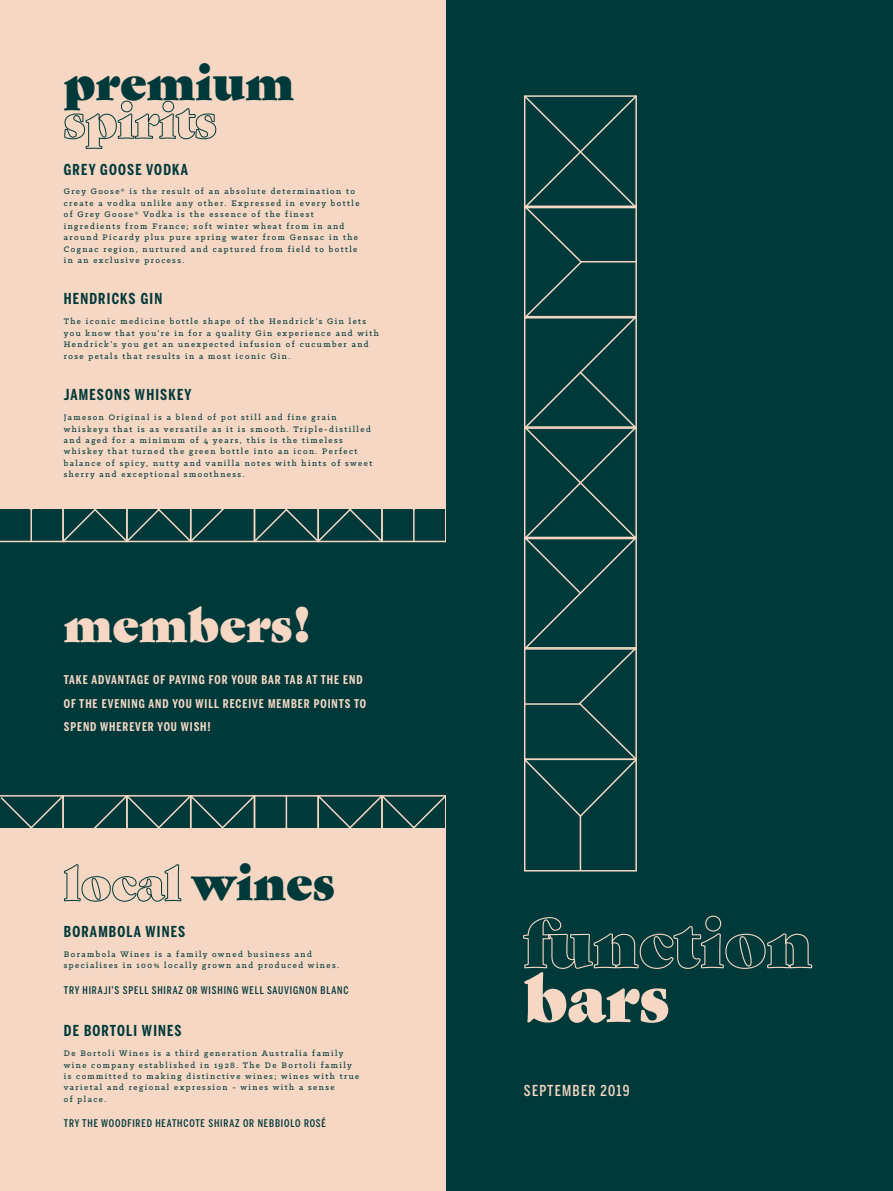
<style>
.page{position:relative;width:893px;height:1191px;background:#fff}
.page>*{position:absolute;margin:0;border:0;box-sizing:border-box;transform-origin:0 0}
.t1{font:64.5px "Gastromond";color:#f5d7c4}
.t2{font:46.5px "Gastromond";color:#003939}
.t3{font:46.5px "Gastromond";color:#f5d7c4}
.t4{font:700 15px "Benton Sans Compressed";letter-spacing:.08em;color:#003939}
.t5{font:500 15px "Benton Sans Compressed";letter-spacing:.08em;color:#f5d7c4}
.t6{font:700 12px/23.4px "Benton Sans Compressed";letter-spacing:.08em;color:#f5d7c4}
.t7{font:500 10.5px "Benton Sans Compressed";letter-spacing:.08em;color:#003939}
.t8{font:500 9px/11.4px "Klinic Slab";letter-spacing:.16em;color:#003939}
</style>
<div class="page">
<div style="left:0;top:0;width:446px;height:1191px;background:#f5d7c4"></div>
<div style="left:446px;top:0;width:447px;height:1191px;background:#003939"></div>
<svg style="left:523px;top:915px;width:290px;height:54px"></svg>
<svg style="left:0;top:95px;width:637px;height:807px"></svg>
<h2 class="t2" style="left:64px;top:46px;width:232px">premium</h2>
<h3 class="t4" style="left:64px;top:160px;width:126px">GREY GOOSE VODKA</h3>
<p class="t8" style="left:64px;top:186px;width:297px">Grey Goose® is the result of an absolute determination to create a vodka unlike any other. Expressed in every bottle of Grey Goose® Vodka is the essence of the finest ingredients from France; soft winter wheat from in and around Picardy plus pure spring water from Gensac in the Cognac region, nurtured and captured from field to bottle in an exclusive process.</p>
<h3 class="t4" style="left:64px;top:290px;width:100px">HENDRICKS GIN</h3>
<p class="t8" style="left:64px;top:316px;width:316px">The iconic medicine bottle shape of the Hendrick’s Gin lets you know that you’re in for a quality Gin experience and with Hendrick’s you get an unexpected infusion of cucumber and rose petals that results in a most iconic Gin.</p>
<h3 class="t4" style="left:64px;top:385px;width:129px">JAMESONS WHISKEY</h3>
<p class="t8" style="left:64px;top:411px;width:310px">Jameson Original is a blend of pot still and fine grain whiskeys that is as versatile as it is smooth. Triple-distilled and aged for a minimum of 4 years, this is the timeless whiskey that turned the green bottle into an icon. Perfect balance of spicy, nutty and vanilla notes with hints of sweet sherry and exceptional smoothness.</p>
<h2 class="t3" style="left:64px;top:588px;width:249px">members!</h2>
<h3 class="t6" style="left:64px;top:668px;width:304px">TAKE ADVANTAGE OF PAYING FOR YOUR BAR TAB AT THE END<br>OF THE EVENING AND YOU WILL RECEIVE MEMBER POINTS TO<br>SPEND WHEREVER YOU WISH!</h3>
<h2 class="t2" style="left:192px;top:847px;width:144px">wines</h2>
<h3 class="t4" style="left:64px;top:922px;width:123px">BORAMBOLA WINES</h3>
<p class="t8" style="left:64px;top:948px;width:277px">Borambola Wines is a family owned business and specialises in 100% locally grown and produced wines.</p>
<p class="t7" style="left:64px;top:983px;width:286px">TRY HIRAJI’S SPELL SHIRAZ OR WISHING WELL SAUVIGNON BLANC</p>
<h3 class="t4" style="left:64px;top:1021px;width:119px">DE BORTOLI WINES</h3>
<p class="t8" style="left:64px;top:1047px;width:297px">De Bortoli Wines is a third generation Australia family wine company established in 1928. The De Bortoli family is committed to making distinctive wines; wines with true varietal and regional expression - wines with a sense<br>of place.</p>
<p class="t7" style="left:64px;top:1117px;width:264px">TRY THE WOODFIRED HEATHCOTE SHIRAZ OR NEBBIOLO ROSÉ</p>
<h1 class="t1" style="left:524px;top:948px;width:147px">bars</h1>
<h3 class="t5" style="left:524px;top:1081px;width:107px">SEPTEMBER 2019</h3>
</div>
